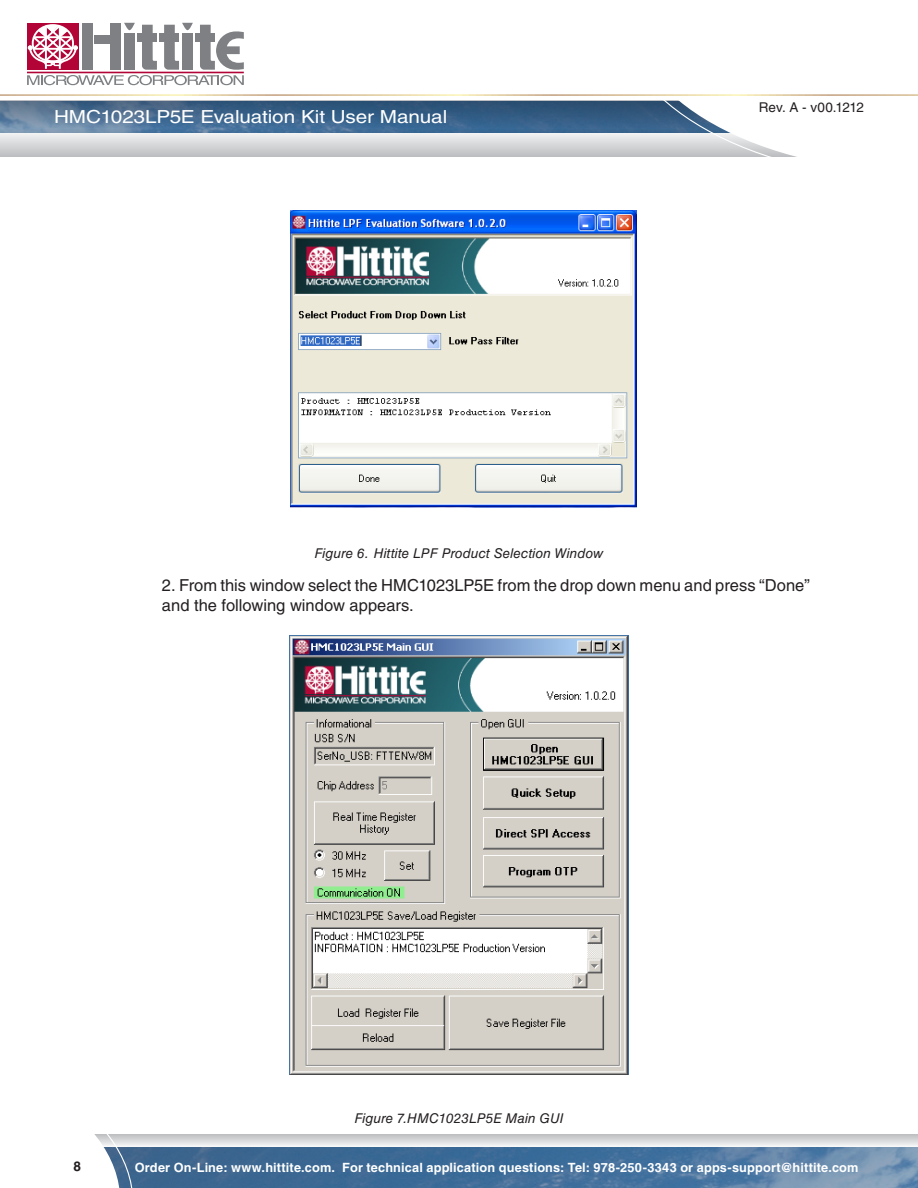
<style>
.page{position:relative;width:918px;height:1188px;background:#fff}
.page>*{position:absolute;margin:0;border:0;box-sizing:border-box;transform-origin:0 0}
.t1{font:18px "Helvetica LT Std";letter-spacing:-.005em;color:#fff;scale:1.15 1}
.Body_Copy{font:16.5px/19.8px "Helvetica LT Std";color:#231f20}
.Figure_Numbering{font:italic 13.5px "Helvetica LT Std";letter-spacing:.005em;color:#231f20}
.t2{font:13.5px "Helvetica LT Std";letter-spacing:-.01em;color:#231f20}
.t3{font:700 13.5px "Helvetica LT Std";color:#231f20}
.t4{font:700 12.75px "Helvetica LT Std";letter-spacing:.01em;color:#fff}
</style>
<div class="page">
<svg style="left:134px;top:1134px;width:784px;height:14px;background:#ced2d7"></svg>
<img style="left:134px;top:1148px;width:784px;height:40px">
<svg style="left:0;top:100px;width:616px;height:56px;background:#d6d7d9"></svg>
<img style="left:0;top:101px;width:616px;height:32px">
<svg style="left:616px;top:100px;width:181px;height:57px"></svg>
<svg style="left:94px;top:1134px;width:40px;height:54px"></svg>
<svg style="left:27px;top:23px;width:217px;height:62px"></svg>
<div style="left:196px;top:33px;width:19px;height:9px;background:#7e8083"></div>
<img style="left:291px;top:211px;width:345px;height:296px">
<img style="left:289px;top:636px;width:340px;height:439px">
<h1 class="t1" style="left:54px;top:107px;width:343px">HMC1023LP5E Evaluation Kit User Manual</h1>
<p class="t2" style="left:759px;top:99px;width:107px">Rev. A - v00.1212</p>
<p class="Figure_Numbering" style="left:314px;top:545px;width:291px">Figure 6. Hittite LPF Product Selection Window</p>
<p class="Body_Copy" style="left:162px;top:576px;width:649px">2. From this window select the HMC1023LP5E from the drop down menu and press “Done” and the following window appears.</p>
<p class="t3" style="left:73px;top:1158px;width:9px">8</p>
<p class="Figure_Numbering" style="left:354px;top:1110px;width:211px">Figure 7.HMC1023LP5E Main GUI</p>
<p class="t4" style="left:135px;top:1159px;width:725px">Order On-Line: www.hittite.com. For technical application questions: Tel: 978-250-3343 or apps-support@hittite.com</p>
</div>
